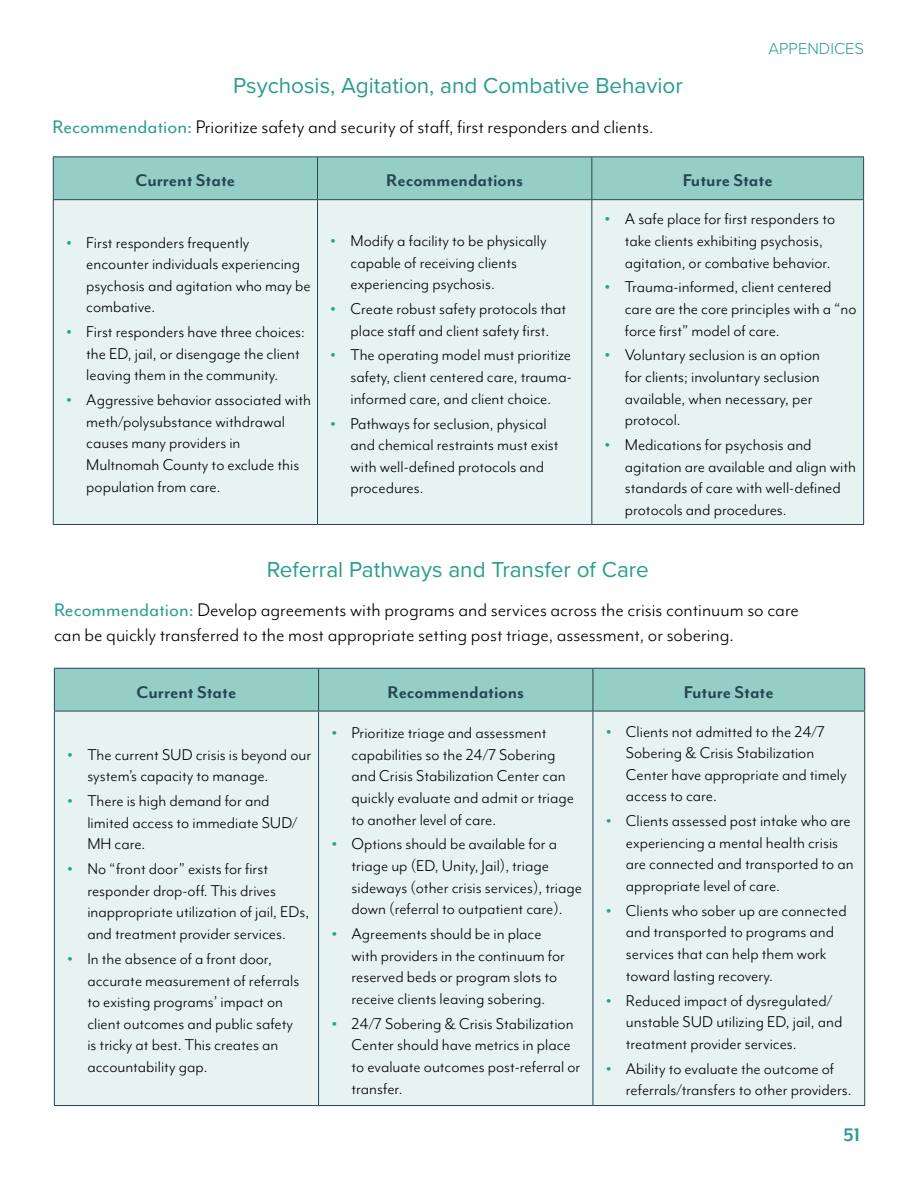
<style>
.page{position:relative;width:918px;height:1188px;background:#fff}
.page>*{position:absolute;margin:0;border:0;box-sizing:border-box;transform-origin:0 0}
.t1{font:22.5px "Proxima Nova";color:#2a9d8f}
.t2{font:21px/25.2px "Mr Eaves Mod OT";color:#000}
.t3{font:700 21px "Mr Eaves Mod OT";color:#2a9d8f}
.t4{font:700 19.5px "Mr Eaves Mod OT";color:#264653}
.t5{font:18px/21.6px "Mr Eaves Mod OT";color:#000}
.t6{font:300 16.5px "Proxima Nova";color:#2a9d8f}
.s1{color:#2a9d8f}
.s2{font-weight:700;font-size:21px;color:#2a9d8f}
</style>
<div class="page">
<div style="left:54px;top:157px;width:809px;height:42px;background:#94cec7"></div>
<div style="left:54px;top:200px;width:809px;height:324px;background:#e6f3f1"></div>
<hr style="left:53px;top:156px;width:265px;height:1px;background:#264653">
<hr style="left:318px;top:156px;width:274px;height:1px;background:#264653">
<hr style="left:592px;top:156px;width:272px;height:1px;background:#264653">
<hr style="left:53px;top:200px;width:1px;height:324px;background:#264653">
<hr style="left:317px;top:200px;width:1px;height:324px;background:#264653">
<hr style="left:591px;top:200px;width:1px;height:324px;background:#264653">
<hr style="left:863px;top:200px;width:1px;height:324px;background:#264653">
<hr style="left:53px;top:524px;width:265px;height:1px;background:#264653">
<hr style="left:318px;top:524px;width:274px;height:1px;background:#264653">
<hr style="left:592px;top:524px;width:272px;height:1px;background:#264653">
<hr style="left:53px;top:157px;width:1px;height:42px;background:#264653">
<hr style="left:317px;top:157px;width:1px;height:42px;background:#264653">
<hr style="left:591px;top:157px;width:1px;height:42px;background:#264653">
<hr style="left:863px;top:157px;width:1px;height:42px;background:#264653">
<hr style="left:53px;top:199px;width:265px;height:1px;background:#264653">
<hr style="left:318px;top:199px;width:274px;height:1px;background:#264653">
<hr style="left:592px;top:199px;width:272px;height:1px;background:#264653">
<div style="left:55px;top:669px;width:809px;height:42px;background:#94cec7"></div>
<div style="left:55px;top:712px;width:809px;height:393px;background:#e6f3f1"></div>
<hr style="left:54px;top:668px;width:265px;height:1px;background:#264653">
<hr style="left:319px;top:668px;width:274px;height:1px;background:#264653">
<hr style="left:593px;top:668px;width:272px;height:1px;background:#264653">
<hr style="left:54px;top:711px;width:1px;height:394px;background:#264653">
<hr style="left:318px;top:711px;width:1px;height:394px;background:#264653">
<hr style="left:593px;top:711px;width:1px;height:394px;background:#264653">
<hr style="left:864px;top:711px;width:1px;height:394px;background:#264653">
<hr style="left:54px;top:1105px;width:265px;height:1px;background:#264653">
<hr style="left:319px;top:1105px;width:274px;height:1px;background:#264653">
<hr style="left:593px;top:1105px;width:272px;height:1px;background:#264653">
<hr style="left:54px;top:669px;width:1px;height:42px;background:#264653">
<hr style="left:318px;top:669px;width:1px;height:42px;background:#264653">
<hr style="left:593px;top:669px;width:1px;height:42px;background:#264653">
<hr style="left:864px;top:669px;width:1px;height:42px;background:#264653">
<hr style="left:54px;top:711px;width:265px;height:1px;background:#264653">
<hr style="left:319px;top:711px;width:274px;height:1px;background:#264653">
<hr style="left:593px;top:711px;width:272px;height:1px;background:#264653">
<p class="t6" style="left:769px;top:36px;width:97px">APPENDICES</p>
<p class="t1" style="left:233px;top:69px;width:451px">Psychosis, Agitation, and Combative Behavior</p>
<p class="t2" style="left:52px;top:114px;width:603px"><span class="s1">Recommendation:</span> Prioritize safety and security of staff, first responders and clients.</p>
<p class="t4" style="left:136px;top:170px;width:101px">Current State</p>
<p class="t4" style="left:386px;top:170px;width:138px">Recommendations</p>
<p class="t4" style="left:683px;top:170px;width:91px">Future State</p>
<p class="t5" style="left:86px;top:231px;width:226px;text-indent:-20px"><span class="s2">•</span> First responders frequently encounter individuals experiencing psychosis and agitation who may be combative.</p>
<p class="t5" style="left:86px;top:321px;width:220px;text-indent:-20px"><span class="s2">•</span> First responders have three choices: the ED, jail, or disengage the client leaving them in the community.</p>
<p class="t5" style="left:86px;top:389px;width:226px;text-indent:-20px"><span class="s2">•</span> Aggressive behavior associated with meth/polysubstance withdrawal causes many providers in<br>Multnomah County to exclude this population from care.</p>
<p class="t5" style="left:351px;top:230px;width:198px;text-indent:-20px"><span class="s2">•</span> Modify a facility to be physically capable of receiving clients experiencing psychosis.</p>
<p class="t5" style="left:330px;top:298px;width:237px;text-align:center"><span class="s2">•</span> Create robust safety protocols that place staff and client safety first.</p>
<p class="t5" style="left:351px;top:344px;width:223px;text-align:justify;text-indent:-20px"><span class="s2">•</span> The operating model must prioritize safety, client centered care, trauma&shy;informed care, and client choice.</p>
<p class="t5" style="left:351px;top:412px;width:210px;text-indent:-20px"><span class="s2">•</span> Pathways for seclusion, physical and chemical restraints must exist with well-defined protocols and procedures.</p>
<p class="t5" style="left:625px;top:208px;width:212px;text-indent:-20px"><span class="s2">•</span> A safe place for first responders to take clients exhibiting psychosis, agitation, or combative behavior.</p>
<p class="t5" style="left:625px;top:276px;width:233px;text-indent:-20px"><span class="s2">•</span> Trauma-informed, client centered care are the core principles with a “no force first” model of care.</p>
<p class="t5" style="left:625px;top:344px;width:197px;text-indent:-20px"><span class="s2">•</span> Voluntary seclusion is an option for clients; involuntary seclusion available, when necessary, per protocol.</p>
<p class="t5" style="left:625px;top:434px;width:233px;text-indent:-20px"><span class="s2">•</span> Medications for psychosis and agitation are available and align with standards of care with well-defined protocols and procedures.</p>
<p class="t1" style="left:267px;top:553px;width:384px">Referral Pathways and Transfer of Care</p>
<p class="t2" style="left:54px;top:597px;width:746px"><span class="s1">Recommendation:</span> Develop agreements with programs and services across the crisis continuum so care can be quickly transferred to the most appropriate setting post triage, assessment, or sobering.</p>
<p class="t4" style="left:137px;top:681px;width:101px">Current State</p>
<p class="t4" style="left:387px;top:681px;width:138px">Recommendations</p>
<p class="t4" style="left:684px;top:681px;width:91px">Future State</p>
<p class="t5" style="left:87px;top:744px;width:225px;text-indent:-20px"><span class="s2">•</span> The current SUD crisis is beyond our system’s capacity to manage.</p>
<p class="t5" style="left:87px;top:790px;width:212px;text-indent:-20px"><span class="s2">•</span> There is high demand for and limited access to immediate SUD/<br>MH care.</p>
<p class="t5" style="left:87px;top:858px;width:223px;text-indent:-20px"><span class="s2">•</span> No “front door” exists for first responder drop-off. This drives inappropriate utilization of jail, EDs, and treatment provider services.</p>
<p class="t5" style="left:87px;top:948px;width:214px;text-indent:-20px"><span class="s2">•</span> In the absence of a front door, accurate measurement of referrals to existing programs’ impact on client outcomes and public safety is tricky at best. This creates an accountability gap.</p>
<p class="t5" style="left:352px;top:722px;width:224px;text-indent:-20px"><span class="s2">•</span> Prioritize triage and assessment capabilities so the 24/7 Sobering and Crisis Stabilization Center can quickly evaluate and admit or triage to another level of care.</p>
<p class="t5" style="left:352px;top:833px;width:232px;text-indent:-20px"><span class="s2">•</span> Options should be available for a triage up (ED, Unity, Jail), triage sideways (other crisis services), triage down (referral to outpatient care).</p>
<p class="t5" style="left:352px;top:923px;width:215px;text-indent:-20px"><span class="s2">•</span> Agreements should be in place with providers in the continuum for reserved beds or program slots to receive clients leaving sobering.</p>
<p class="t5" style="left:352px;top:1012px;width:230px;text-indent:-20px"><span class="s2">•</span> 24/7 Sobering &amp; Crisis Stabilization<br>Center should have metrics in place to evaluate outcomes post-referral or transfer.</p>
<p class="t5" style="left:626px;top:720px;width:222px;text-indent:-20px"><span class="s2">•</span> Clients not admitted to the 24/7<br>Sobering &amp; Crisis Stabilization<br>Center have appropriate and timely access to care.</p>
<p class="t5" style="left:626px;top:810px;width:229px;text-indent:-20px"><span class="s2">•</span> Clients assessed post intake who are experiencing a mental health crisis are connected and transported to an appropriate level of care.</p>
<p class="t5" style="left:626px;top:900px;width:222px;text-indent:-20px"><span class="s2">•</span> Clients who sober up are connected and transported to programs and services that can help them work toward lasting recovery.</p>
<p class="t5" style="left:626px;top:989px;width:218px;text-indent:-20px"><span class="s2">•</span> Reduced impact of dysregulated/ unstable SUD utilizing ED, jail, and treatment provider services.</p>
<p class="t5" style="left:626px;top:1057px;width:227px;text-indent:-20px"><span class="s2">•</span> Ability to evaluate the outcome of referrals/transfers to other providers.</p>
<p class="t3" style="left:843px;top:1123px;width:18px">51</p>
</div>
